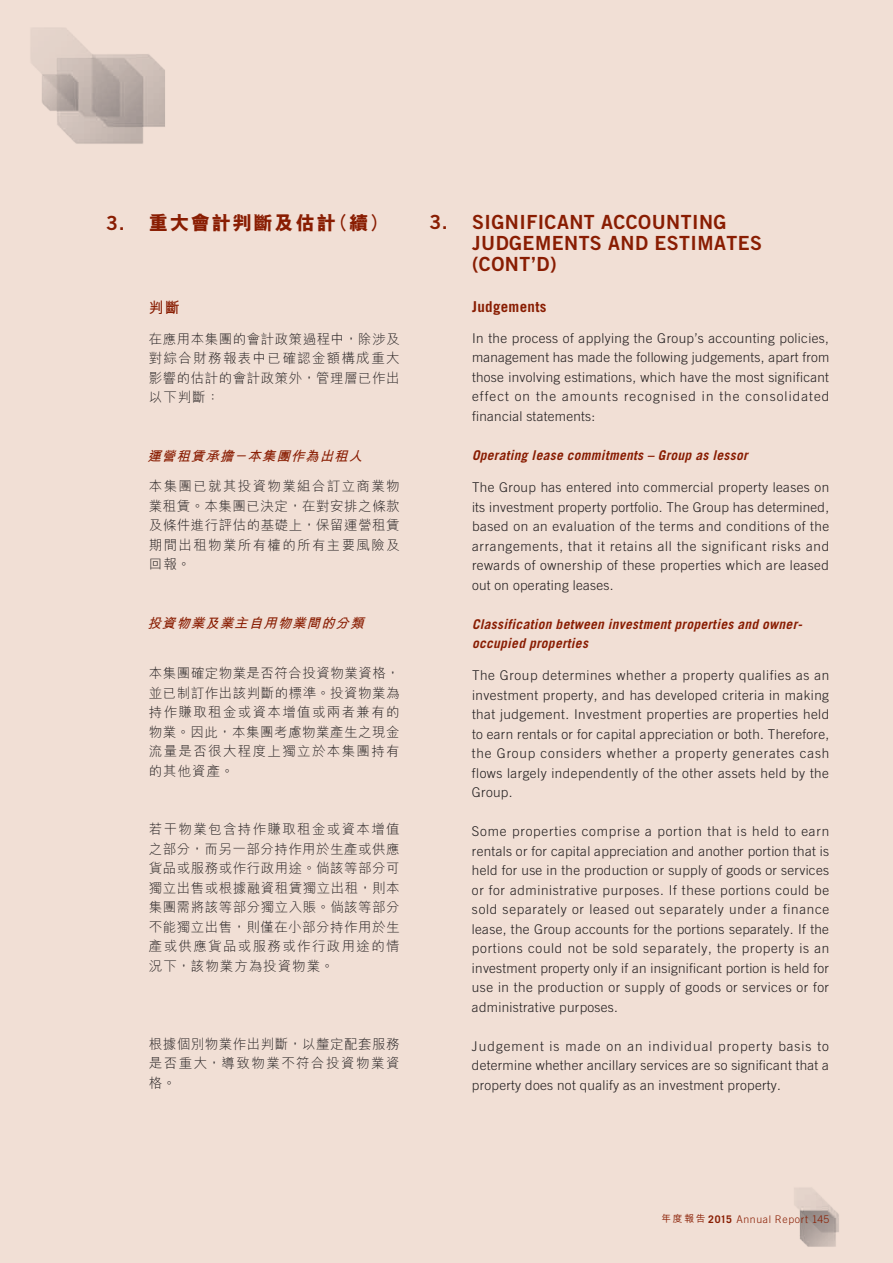
<style>
.page{position:relative;width:893px;height:1263px;background:#fff}
.page>*{position:absolute;margin:0;border:0;box-sizing:border-box;transform-origin:0 0}
.t1{font:19.5px/21px "Trade Gothic LT Std Bd 2";letter-spacing:.025em;color:#891d02}
.t2{font:800 19.5px "M Hei HK";letter-spacing:.075em;color:#891d02}
.t3{font:700 15px "Trade Gothic LT Std";letter-spacing:.02em;color:#891d02}
.t4{font:700 15px "M Hei HK";color:#891d02}
.t5{font:300 13.5px/19.5px "Trade Gothic LT Std";letter-spacing:.035em;color:#231f20;text-align:justify}
.t6{font:300 13.5px/19.5px "M Hei HK";letter-spacing:.07em;color:#231f20;text-align:justify}
.t7{font:italic 700 13.5px/19.5px "Trade Gothic LT Std";letter-spacing:.02em;color:#891d02}
.t8{font:italic 700 13.5px "M Hei HK";color:#891d02}
.t9{font:300 10.5px "Trade Gothic LT Std";letter-spacing:.06em;color:#891d02}
.s1{font-family:"Trade Gothic LT Std Bd 2";font-weight:400}
.s2{font-family:"M Hei HK";font-weight:500;font-size:9.75px}
.s3{font-weight:700}
</style>
<div class="page">
<h1 class="t2" style="left:106px;top:210px;width:284px"><span class="s1">3.</span> 重大會計判斷及估計（續）</h1>
<p class="t4" style="left:149px;top:296px;width:33px">判斷</p>
<p class="t6" style="left:149px;top:328px;width:252px">在應用本集團的會計政策過程中，除涉及對綜合財務報表中已確認金額構成重大影響的估計的會計政策外，管理層已作出以下判斷：</p>
<p class="t8" style="left:147px;top:446px;width:221px">運營租賃承擔－本集團作為出租人</p>
<p class="t6" style="left:149px;top:476px;width:252px">本集團已就其投資物業組合訂立商業物業租賃。本集團已決定，在對安排之條款及條件進行評估的基礎上，保留運營租賃期間出租物業所有權的所有主要風險及回報。</p>
<p class="t8" style="left:147px;top:613px;width:222px">投資物業及業主自用物業間的分類</p>
<p class="t6" style="left:149px;top:663px;width:252px">本集團確定物業是否符合投資物業資格，並已制訂作出該判斷的標準。投資物業為持作賺取租金或資本增值或兩者兼有的物業。因此，本集團考慮物業產生之現金流量是否很大程度上獨立於本集團持有的其他資產。</p>
<p class="t6" style="left:149px;top:819px;width:252px">若干物業包含持作賺取租金或資本增值之部分，而另一部分持作用於生產或供應貨品或服務或作行政用途。倘該等部分可獨立出售或根據融資租賃獨立出租，則本集團需將該等部分獨立入賬。倘該等部分不能獨立出售，則僅在小部分持作用於生產或供應貨品或服務或作行政用途的情況下，該物業方為投資物業。</p>
<p class="t6" style="left:149px;top:1033px;width:252px">根據個別物業作出判斷，以釐定配套服務是否重大，導致物業不符合投資物業資格。</p>
<h1 class="t1" style="left:472px;top:211px;width:292px;text-indent:-43px">3. SIGNIFICANT ACCOUNTING<br>JUDGEMENTS AND ESTIMATES (CONT’D)</h1>
<p class="t3" style="left:472px;top:297px;width:76px">Judgements</p>
<p class="t5" style="left:472px;top:328px;width:359px">In the process of applying the Group’s accounting policies, management has made the following judgements, apart from those involving estimations, which have the most significant effect on the amounts recognised in the consolidated financial statements:</p>
<p class="t7" style="left:472px;top:445px;width:277px">Operating lease commitments – Group as lessor</p>
<p class="t5" style="left:472px;top:477px;width:359px">The Group has entered into commercial property leases on its investment property portfolio. The Group has determined, based on an evaluation of the terms and conditions of the arrangements, that it retains all the significant risks and rewards of ownership of these properties which are leased out on operating leases.</p>
<p class="t7" style="left:472px;top:614px;width:332px">Classification between investment properties and owner&shy;occupied properties</p>
<p class="t5" style="left:472px;top:666px;width:359px">The Group determines whether a property qualifies as an investment property, and has developed criteria in making that judgement. Investment properties are properties held to earn rentals or for capital appreciation or both. Therefore, the Group considers whether a property generates cash flows largely independently of the other assets held by the Group.</p>
<p class="t5" style="left:472px;top:821px;width:359px">Some properties comprise a portion that is held to earn rentals or for capital appreciation and another portion that is held for use in the production or supply of goods or services or for administrative purposes. If these portions could be sold separately or leased out separately under a finance lease, the Group accounts for the portions separately. If the portions could not be sold separately, the property is an investment property only if an insignificant portion is held for use in the production or supply of goods or services or for administrative purposes.</p>
<p class="t5" style="left:472px;top:1036px;width:358px">Judgement is made on an individual property basis to determine whether ancillary services are so significant that a property does not qualify as an investment property.</p>
<p class="t9" style="left:662px;top:1213px;width:169px"><span class="s2">年度報告</span> <span class="s3">2015</span> Annual Report 145</p>
</div>
